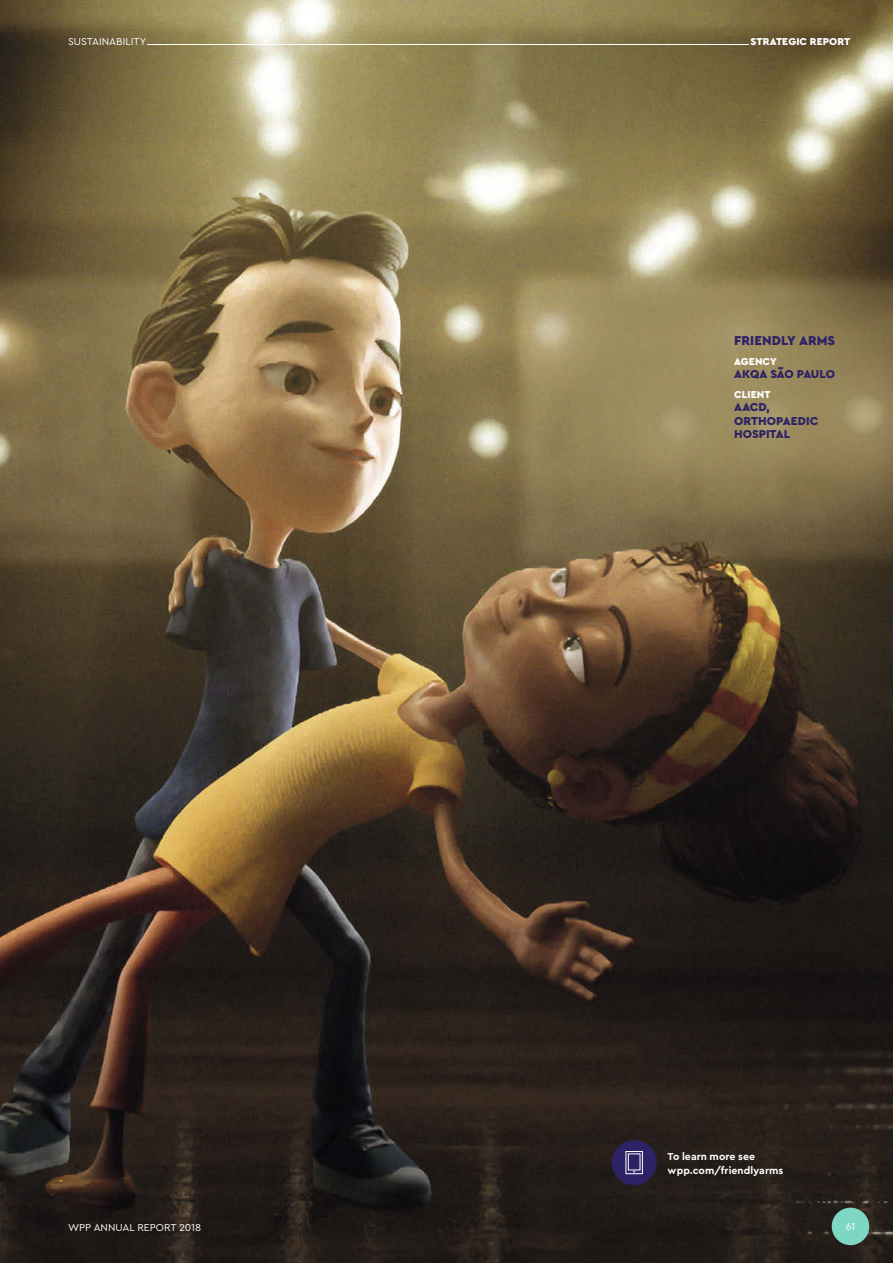
<style>
.page{position:relative;width:893px;height:1263px;background:#fff}
.page>*{position:absolute;margin:0;border:0;box-sizing:border-box;transform-origin:0 0}
.t1{font:900 13.5px "WPP";color:#2e2266}
.t2{font:900 12px/13.5px "WPP";letter-spacing:-.005em;color:#2e2266}
.t3{font:10.5px "WPP";letter-spacing:-.005em;color:#fff}
.t4{font:700 10.5px/13.5px "WPP";letter-spacing:.005em;color:#fff}
.t5{font:900 10.5px "WPP";letter-spacing:.005em;color:#fff}
</style>
<div class="page">
<img style="left:0;top:0;width:893px;height:1263px">
<div style="left:832px;top:1208px;width:37px;height:37px;background:#7dd7c3;border-radius:50%"></div>
<hr style="left:148px;top:44px;width:601px;height:1px;background:#fff">
<div style="left:612px;top:1140px;width:45px;height:45px;background:#2e2266;border-radius:50%"></div>
<div style="left:625px;top:1151px;width:18px;height:23px;border:1px solid #fff"></div>
<div style="left:628px;top:1153px;width:12px;height:17px;border:1px solid #fff"></div>
<p class="t3" style="left:68px;top:35px;width:80px">SUSTAINABILITY</p>
<p class="t5" style="left:751px;top:35px;width:101px">STRATEGIC REPORT</p>
<p class="t1" style="left:734px;top:332px;width:102px">FRIENDLY ARMS</p>
<p class="t5" style="left:734px;top:354px;width:44px">AGENCY</p>
<p class="t2" style="left:734px;top:367px;width:102px">AKQA SÃO PAULO</p>
<p class="t5" style="left:734px;top:387px;width:38px">CLIENT</p>
<p class="t2" style="left:734px;top:400px;width:86px">AACD,<br>ORTHOPAEDIC<br>HOSPITAL</p>
<p class="t3" style="left:68px;top:1220px;width:135px">WPP ANNUAL REPORT 2018</p>
<p class="t4" style="left:668px;top:1149px;width:117px">To learn more see wpp.com/friendlyarms</p>
<p class="t3" style="left:846px;top:1219px;width:11px">61</p>
</div>
